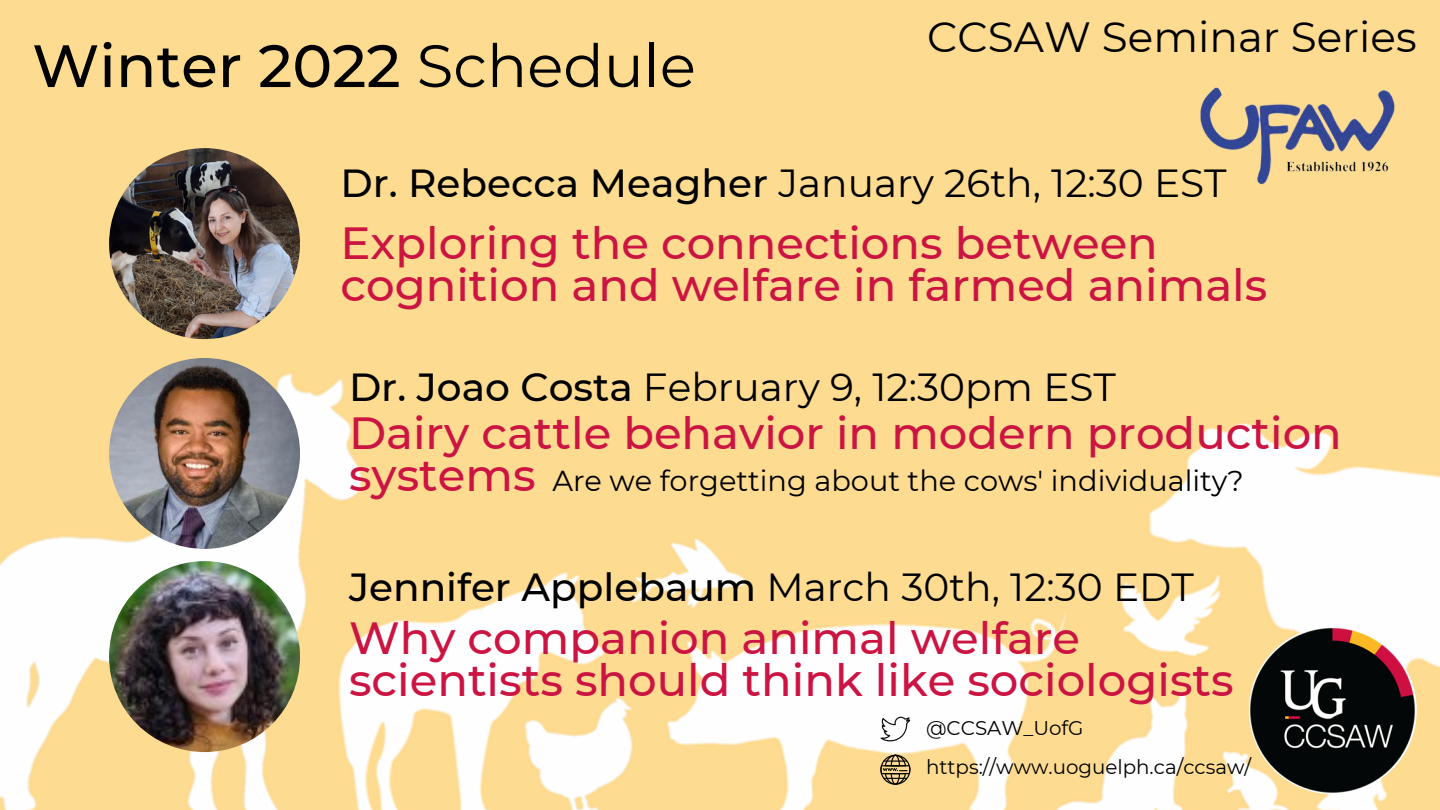
<style>
.page{position:relative;width:1440px;height:810px;background:#fff}
.page>*{position:absolute;margin:0;border:0;box-sizing:border-box;transform-origin:0 0}
.t1{font:500 59.6px "Montserrat";color:#000}
.t2{font:500 45px/42px "Montserrat";color:#cc1442}
.t3{font:42.2px "Montserrat";color:#000}
.t4{font:39.1px "Montserrat";color:#000}
.t5{font:28.8px "Montserrat";color:#000}
.t6{font:19.8px "Montserrat";color:#000}
.s1{font-weight:400}
.s2{font-weight:500}
</style>
<div class="page">
<img style="left:0;top:0;width:1440px;height:810px">
<img style="left:1249px;top:626px;width:168px;height:168px;border-radius:50%">
<svg style="left:880px;top:755px;width:30px;height:30px"></svg>
<svg style="left:880px;top:717px;width:30px;height:24px"></svg>
<img style="left:109px;top:561px;width:191px;height:191px;border-radius:50%">
<img style="left:109px;top:358px;width:191px;height:191px;border-radius:50%">
<img style="left:109px;top:148px;width:191px;height:191px;border-radius:50%">
<img style="left:1194px;top:81px;width:206px;height:109px">
<p class="t1" style="left:32px;top:29px;width:665px">Winter 2022 <span class="s1">Schedule</span></p>
<p class="t3" style="left:927px;top:11px;width:491px">CCSAW Seminar Series</p>
<p class="t4" style="left:340px;top:160px;width:888px"><span class="s2">Dr. Rebecca Meagher</span> January 26th, 12:30 EST</p>
<p class="t2" style="left:340px;top:222px;width:928px">Exploring the connections between cognition and welfare in farmed animals</p>
<p class="t4" style="left:349px;top:363px;width:769px"><span class="s2">Dr. Joao Costa</span> February 9, 12:30pm EST</p>
<p class="t2" style="left:349px;top:412px;width:994px">Dairy cattle behavior in modern production systems</p>
<p class="t5" style="left:552px;top:463px;width:693px">Are we forgetting about the cows' individuality?</p>
<p class="t4" style="left:349px;top:563px;width:846px"><span class="s2">Jennifer Applebaum</span> March 30th, 12:30 EDT</p>
<p class="t2" style="left:349px;top:617px;width:886px">Why companion animal welfare scientists should think like sociologists</p>
<p class="t6" style="left:926px;top:716px;width:159px">@CCSAW_UofG</p>
<p class="t6" style="left:926px;top:755px;width:327px">https://www.uoguelph.ca/ccsaw/</p>
</div>
